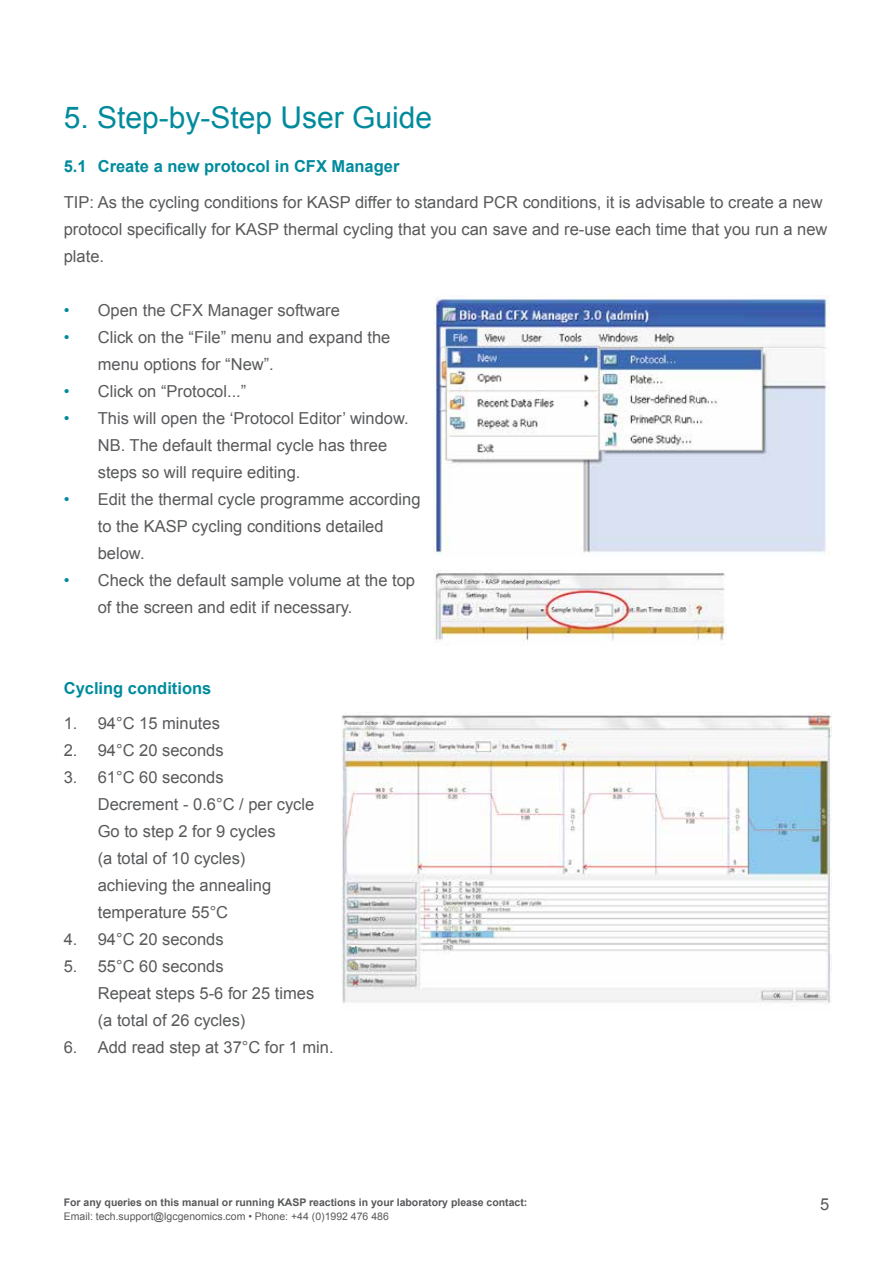
<style>
.page{position:relative;width:893px;height:1263px;background:#fff}
.page>*{position:absolute;margin:0;border:0;box-sizing:border-box;transform-origin:0 0}
.t1{font:30px "Arial";color:#008b9d}
.t2{font:16.5px/27px "Arial";color:#58595b}
.t3{font:700 16.5px "Arial";color:#008b9d}
.t4{font:700 10.5px "Arial";color:#58595b}
.t5{font:10.5px "Arial";color:#58595b}
.s1{color:#008b9d}
</style>
<div class="page">
<img style="left:434px;top:296px;width:395px;height:259px">
<img style="left:434px;top:570px;width:293px;height:71px">
<img style="left:341px;top:712px;width:491px;height:292px">
<h1 class="t1" style="left:64px;top:98px;width:370px">5. Step-by-Step User Guide</h1>
<p class="t3" style="left:64px;top:155px;width:337px">5.1 Create a new protocol in CFX Manager</p>
<p class="t2" style="left:64px;top:189px;width:765px">TIP: As the cycling conditions for KASP differ to standard PCR conditions, it is advisable to create a new protocol specifically for KASP thermal cycling that you can save and re-use each time that you run a new plate.</p>
<p class="t2" style="left:64px;top:297px;width:278px"><span class="s1">•</span> Open the CFX Manager software</p>
<p class="t2" style="left:98px;top:324px;width:294px;text-indent:-34px"><span class="s1">•</span> Click on the “File” menu and expand the menu options for “New”.</p>
<p class="t2" style="left:64px;top:378px;width:184px"><span class="s1">•</span> Click on “Protocol...”</p>
<p class="t2" style="left:98px;top:405px;width:312px;text-indent:-34px"><span class="s1">•</span> This will open the ‘Protocol Editor’ window.<br>NB. The default thermal cycle has three steps so will require editing.</p>
<p class="t2" style="left:98px;top:485px;width:324px;text-indent:-34px"><span class="s1">•</span> Edit the thermal cycle programme according to the KASP cycling conditions detailed below.</p>
<p class="t2" style="left:98px;top:566px;width:319px;text-indent:-34px"><span class="s1">•</span> Check the default sample volume at the top of the screen and edit if necessary.</p>
<p class="t3" style="left:64px;top:677px;width:149px">Cycling conditions</p>
<p class="t2" style="left:64px;top:710px;width:158px">1. 94°C 15 minutes</p>
<p class="t2" style="left:64px;top:737px;width:161px">2. 94°C 20 seconds</p>
<p class="t2" style="left:98px;top:764px;width:218px;text-indent:-34px">3. 61°C 60 seconds<br>Decrement - 0.6°C / per cycle<br>Go to step 2 for 9 cycles<br>(a total of 10 cycles) achieving the annealing temperature 55°C</p>
<p class="t2" style="left:64px;top:926px;width:161px">4. 94°C 20 seconds</p>
<p class="t2" style="left:98px;top:953px;width:218px;text-indent:-34px">5. 55°C 60 seconds<br>Repeat steps 5-6 for 25 times (a total of 26 cycles)</p>
<p class="t2" style="left:64px;top:1034px;width:271px">6. Add read step at 37°C for 1 min.</p>
<p class="t4" style="left:64px;top:1195px;width:465px">For any queries on this manual or running KASP reactions in your laboratory please contact:</p>
<p class="t2" style="left:820px;top:1191px;width:11px">5</p>
<p class="t5" style="left:64px;top:1209px;width:327px">Email: tech.support@lgcgenomics.com • Phone: +44 (0)1992 476 486</p>
</div>
